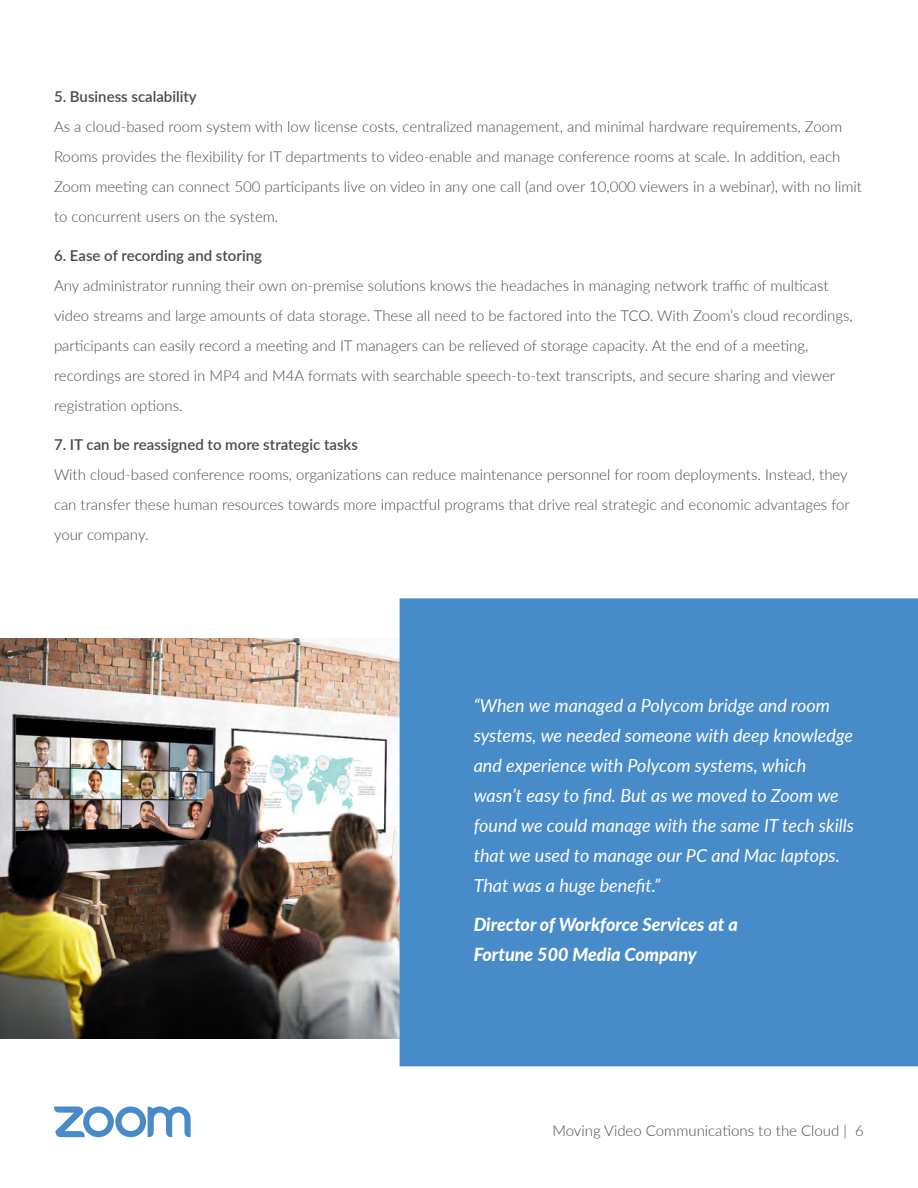
<style>
.page{position:relative;width:918px;height:1188px;background:#fff}
.page>*{position:absolute;margin:0;border:0;box-sizing:border-box;transform-origin:0 0}
.t1{font:italic 18px/30px "Lato";color:#fff}
.t2{font:italic 800 18px/30px "Lato";color:#fff}
.t3{font:300 15px/30px "Lato";color:#4a494f}
.t4{font:600 15px "Lato";color:#4a494f}
</style>
<div class="page">
<svg style="left:54px;top:1107px;width:137px;height:31px"></svg>
<img style="left:0;top:639px;width:400px;height:399px">
<div style="left:400px;top:598px;width:518px;height:468px;background:#488bc9"></div>
<p class="t4" style="left:54px;top:86px;width:144px">5. Business scalability</p>
<p class="t3" style="left:54px;top:111px;width:810px">As a cloud-based room system with low license costs, centralized management, and minimal hardware requirements, Zoom Rooms provides the flexibility for IT departments to video-enable and manage conference rooms at scale. In addition, each Zoom meeting can connect 500 participants live on video in any one call (and over 10,000 viewers in a webinar), with no limit to concurrent users on the system.</p>
<p class="t4" style="left:54px;top:245px;width:210px">6. Ease of recording and storing</p>
<p class="t3" style="left:54px;top:270px;width:800px">Any administrator running their own on-premise solutions knows the headaches in managing network traffic of multicast video streams and large amounts of data storage. These all need to be factored into the TCO. With Zoom’s cloud recordings, participants can easily record a meeting and IT managers can be relieved of storage capacity. At the end of a meeting, recordings are stored in MP4 and M4A formats with searchable speech-to-text transcripts, and secure sharing and viewer registration options.</p>
<p class="t4" style="left:54px;top:434px;width:306px">7. IT can be reassigned to more strategic tasks</p>
<p class="t3" style="left:54px;top:459px;width:797px">With cloud-based conference rooms, organizations can reduce maintenance personnel for room deployments. Instead, they can transfer these human resources towards more impactful programs that drive real strategic and economic advantages for your company.</p>
<p class="t1" style="left:474px;top:690px;width:382px">“When we managed a Polycom bridge and room systems, we needed someone with deep knowledge and experience with Polycom systems, which wasn’t easy to find. But as we moved to Zoom we found we could manage with the same IT tech skills that we used to manage our PC and Mac laptops.<br>That was a huge benefit.”</p>
<p class="t2" style="left:474px;top:909px;width:266px">Director of Workforce Services at a<br>Fortune 500 Media Company</p>
<p class="t3" style="left:552px;top:1115px;width:313px">Moving Video Communications to the Cloud | 6</p>
</div>
